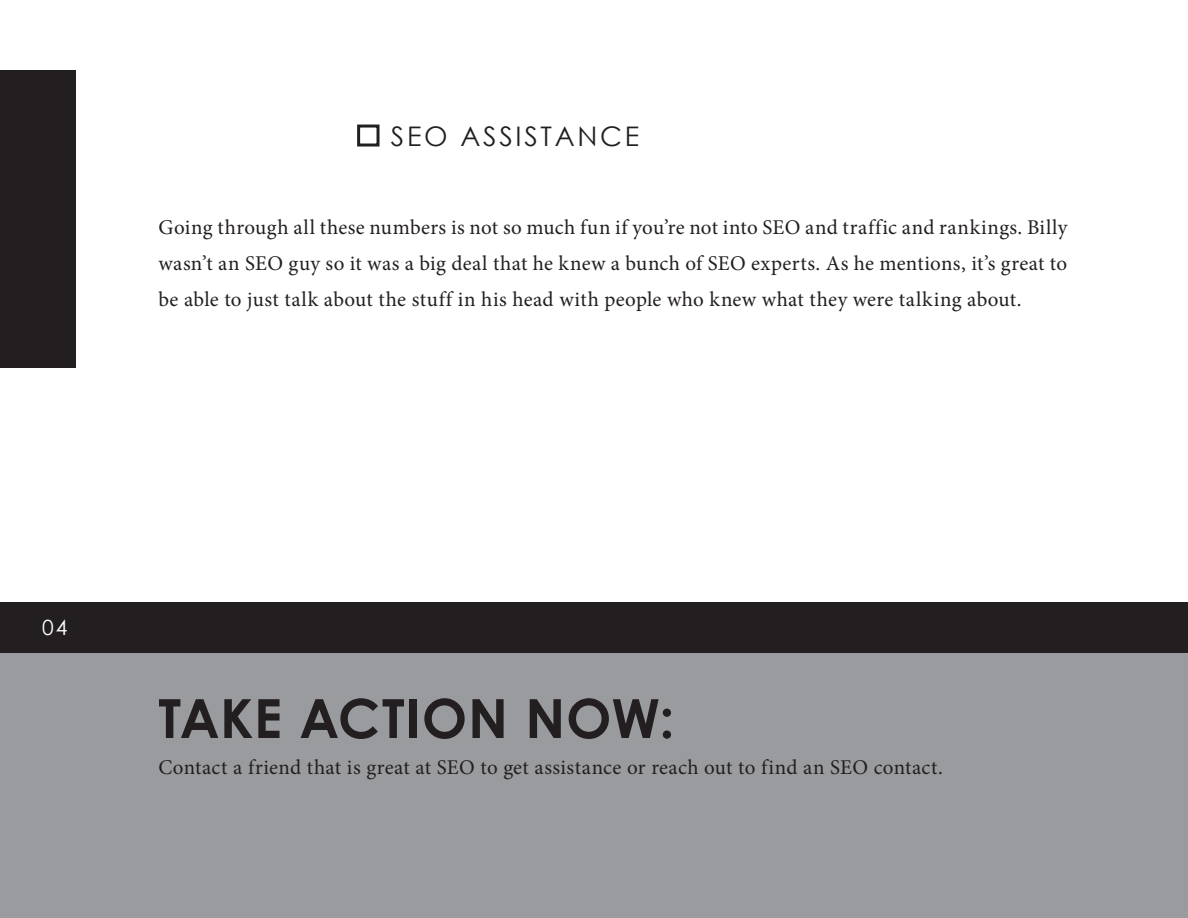
<style>
.page{position:relative;width:1188px;height:918px;background:#fff}
.page>*{position:absolute;margin:0;border:0;box-sizing:border-box;transform-origin:0 0}
.Normal_12pt_light{font:700 54px "Century Gothic";letter-spacing:.015em;color:#231f20}
.Subtitle_18pt_regula{font:27px "Century Gothic";letter-spacing:.1em;color:#231f20}
.Normal_12pt_light-2{font:21px/36px "Minion Pro";letter-spacing:.015em;color:#231f20;text-align:justify}
.Subtitle_18pt_regula-2{font:21px "Century Gothic";color:#fff}
</style>
<div class="page">
<div style="left:0;top:602px;width:1188px;height:51px;background:#231f20"></div>
<div style="left:0;top:653px;width:1188px;height:265px;background:#999b9e"></div>
<div style="left:0;top:70px;width:76px;height:298px;background:#231f20"></div>
<div style="left:357px;top:125px;width:23px;height:22px;border:3px solid #231f20"></div>
<p class="Subtitle_18pt_regula" style="left:391px;top:117px;width:250px">SEO ASSISTANCE</p>
<p class="Normal_12pt_light-2" style="left:158px;top:209px;width:910px">Going through all these numbers is not so much fun if you’re not into SEO and traffic and rankings. Billy wasn’t an SEO guy so it was a big deal that he knew a bunch of SEO experts. As he mentions, it’s great to be able to just talk about the stuff in his head with people who knew what they were talking about.</p>
<p class="Subtitle_18pt_regula-2" style="left:42px;top:612px;width:27px">04</p>
<p class="Normal_12pt_light" style="left:158px;top:677px;width:518px">TAKE ACTION NOW:</p>
<p class="Normal_12pt_light-2" style="left:158px;top:749px;width:786px">Contact a friend that is great at SEO to get assistance or reach out to find an SEO contact.</p>
</div>
